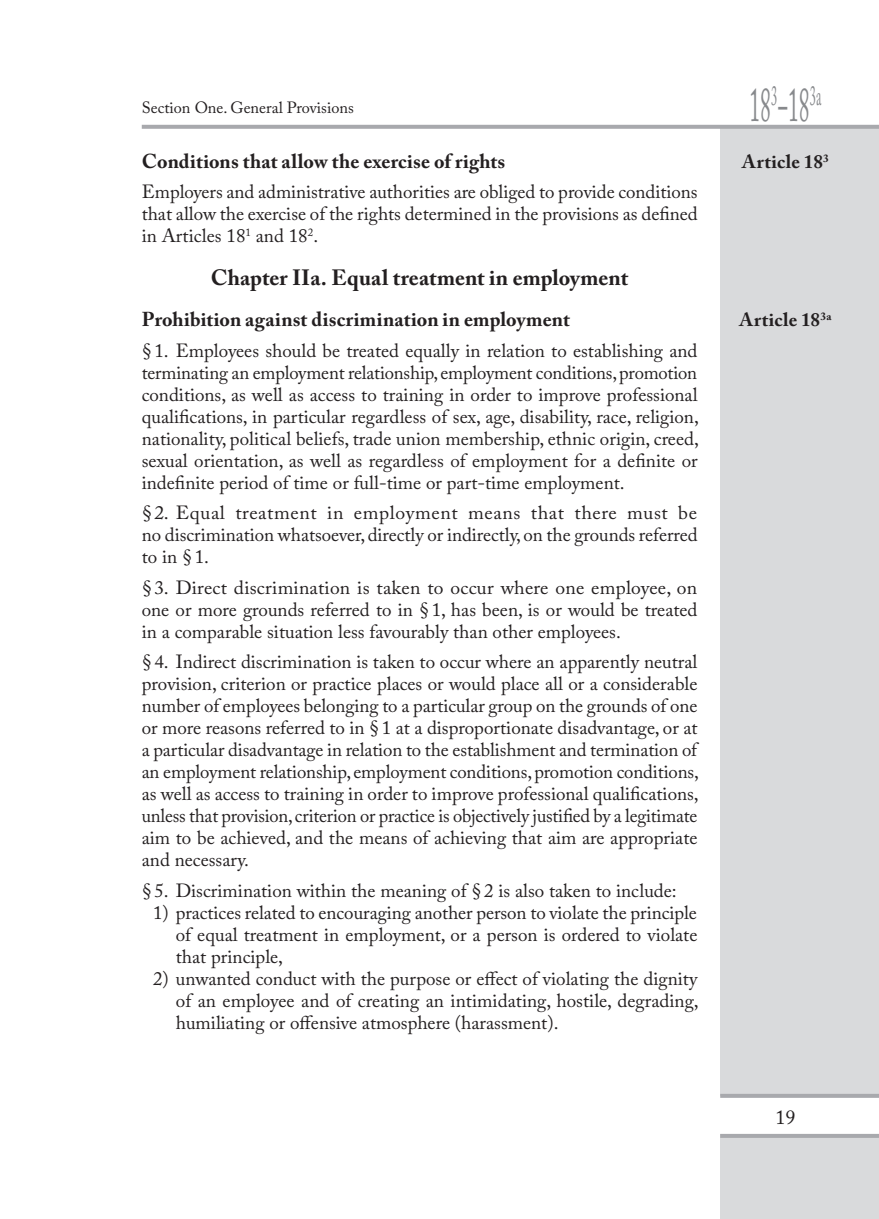
<style>
.page{position:relative;width:879px;height:1219px;background:#fff}
.page>*{position:absolute;margin:0;border:0;box-sizing:border-box;transform-origin:0 0}
.t1{font:48px "Adobe Caslon Pro";color:#87898c;scale:.45 1}
.aaa_rozdzial_ANG{font:700 22px "Adobe Caslon Pro";letter-spacing:.005em;color:#231f20}
.aaa_tytul_art_ANG{font:700 20px "Adobe Caslon Pro";letter-spacing:.005em;color:#231f20}
.t2{font:20px "Adobe Caslon Pro";color:#231f20}
.Body_text{font:19px/22px "Adobe Caslon Pro";color:#231f20;text-align:justify}
.aaa_podpunkt_1__ANG{font:19px/22px "Adobe Caslon Pro";color:#231f20;text-align:justify}
.aaa_tytul_art_ANG-2{font:700 19px "Adobe Caslon Pro";letter-spacing:.025em;color:#231f20}
.t3{font:16.2px "Adobe Caslon Pro";color:#231f20}
</style>
<div class="page">
<div style="left:720px;top:127px;width:159px;height:969px;background:#d9dadc"></div>
<hr style="left:720px;top:1094px;width:159px;height:4px;background:#a8a9ad">
<div style="left:720px;top:1134px;width:159px;height:85px;background:#d9dadc"></div>
<hr style="left:720px;top:1134px;width:159px;height:4px;background:#a8a9ad">
<svg style="left:142px;top:125px;width:737px;height:4px;background:#acacb0"></svg>
<p class="t3" style="left:142px;top:98px;width:213px">Section One. General Provisions</p>
<h1 class="t1" style="left:749px;top:76px;width:161px">18<sup>3</sup>‒18<sup>3a</sup></h1>
<p class="aaa_tytul_art_ANG" style="left:142px;top:149px;width:365px">Conditions that allow the exercise of rights</p>
<p class="aaa_tytul_art_ANG-2" style="left:742px;top:150px;width:88px">Article 18<sup>3</sup></p>
<p class="Body_text" style="left:142px;top:181px;width:557px">Employers and administrative authorities are obliged to provide conditions that allow the exercise of the rights determined in the provisions as defined in Articles 18<sup>1</sup> and 18<sup>2</sup>.</p>
<p class="aaa_rozdzial_ANG" style="left:211px;top:265px;width:419px">Chapter IIa. Equal treatment in employment</p>
<p class="aaa_tytul_art_ANG" style="left:142px;top:308px;width:430px">Prohibition against discrimination in employment</p>
<p class="aaa_tytul_art_ANG-2" style="left:739px;top:309px;width:94px">Article 18<sup>3a</sup></p>
<p class="Body_text" style="left:142px;top:339px;width:558px">§1. Employees should be treated equally in relation to establishing and terminating an employment relationship, employment conditions, promotion conditions, as well as access to training in order to improve professional qualifications, in particular regardless of sex, age, disability, race, religion, nationality, political beliefs, trade union membership, ethnic origin, creed, sexual orientation, as well as regardless of employment for a definite or indefinite period of time or full-time or part-time employment.</p>
<p class="Body_text" style="left:142px;top:502px;width:557px">§2. Equal treatment in employment means that there must be no discrimination whatsoever, directly or indirectly, on the grounds referred to in §1.</p>
<p class="Body_text" style="left:142px;top:576px;width:557px">§3. Direct discrimination is taken to occur where one employee, on one or more grounds referred to in §1, has been, is or would be treated in a comparable situation less favourably than other employees.</p>
<p class="Body_text" style="left:142px;top:651px;width:558px">§4. Indirect discrimination is taken to occur where an apparently neutral provision, criterion or practice places or would place all or a considerable number of employees belonging to a particular group on the grounds of one or more reasons referred to in §1 at a disproportionate disadvantage, or at a particular disadvantage in relation to the establishment and termination of an employment relationship, employment conditions, promotion conditions, as well as access to training in order to improve professional qualifications, unless that provision, criterion or practice is objectively justified by a legitimate aim to be achieved, and the means of achieving that aim are appropriate and necessary.</p>
<p class="Body_text" style="left:142px;top:879px;width:536px">§5. Discrimination within the meaning of §2 is also taken to include:</p>
<p class="aaa_podpunkt_1__ANG" style="left:176px;top:901px;width:523px;text-indent:-23px">1) practices related to encouraging another person to violate the principle of equal treatment in employment, or a person is ordered to violate that principle,</p>
<p class="aaa_podpunkt_1__ANG" style="left:176px;top:967px;width:524px;text-indent:-23px">2) unwanted conduct with the purpose or effect of violating the dignity of an employee and of creating an intimidating, hostile, degrading, humiliating or offensive atmosphere (harassment).</p>
<p class="t2" style="left:775px;top:1105px;width:21px">19</p>
</div>
